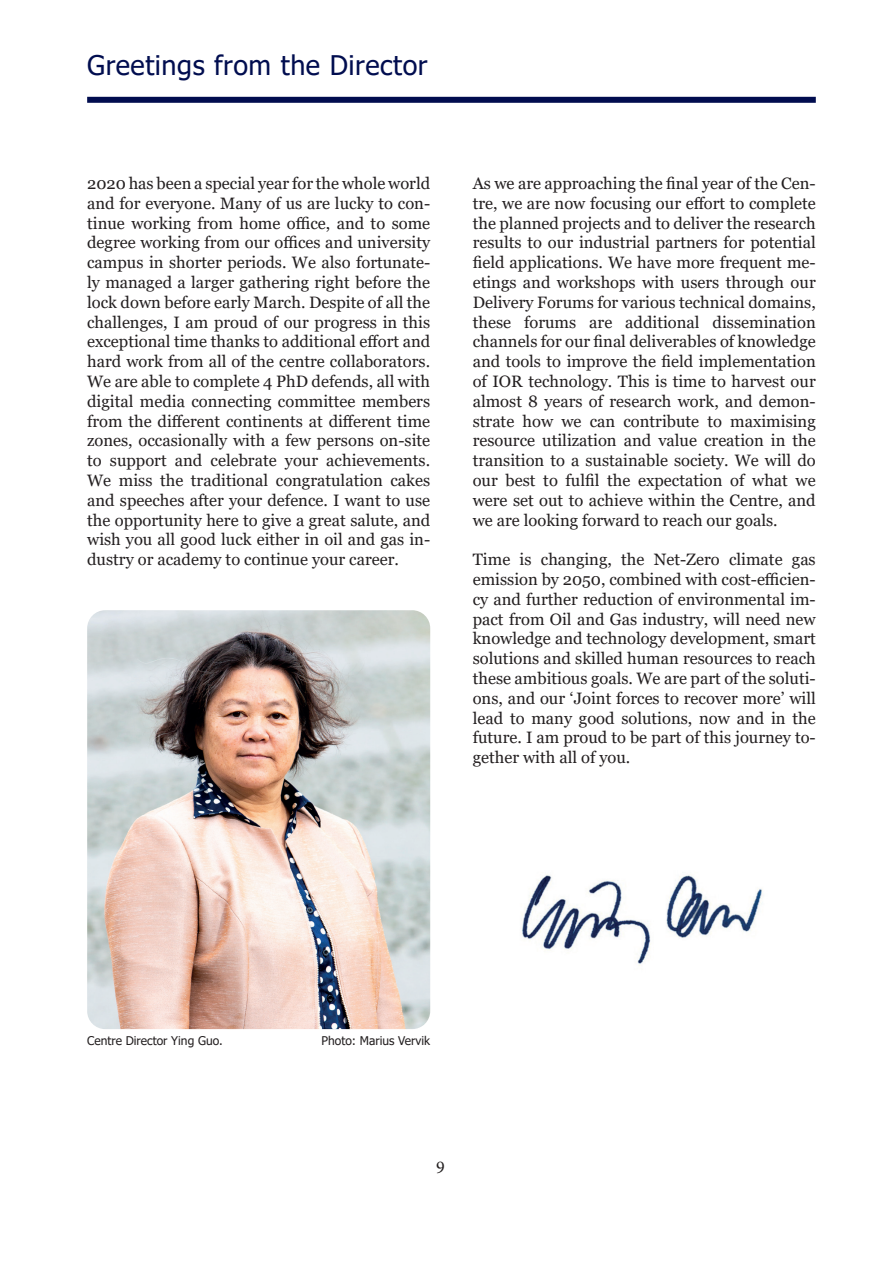
<style>
.page{position:relative;width:893px;height:1263px;background:#fff}
.page>*{position:absolute;margin:0;border:0;box-sizing:border-box;transform-origin:0 0}
.t1{font:27px "Tahoma";letter-spacing:.02em;color:#010d4f}
.t2{font:18px "Minion Pro";color:#231f20}
.t3{font:16.5px/19.8px "Georgia";color:#231f20;text-align:justify}
.t4{font:12px "Tahoma";color:#231f20}
</style>
<div class="page">
<div style="left:87px;top:97px;width:729px;height:6px;background:#010d4f"></div>
<img style="left:87px;top:610px;width:343px;height:419px">
<img style="left:522px;top:874px;width:241px;height:92px">
<h1 class="t1" style="left:87px;top:47px;width:342px">Greetings from the Director</h1>
<p class="t3" style="left:87px;top:174px;width:345px">2020 has been a special year for the whole world and for everyone. Many of us are lucky to con&shy;tinue working from home office, and to some degree working from our offices and university campus in shorter periods. We also fortunate&shy;ly managed a larger gathering right before the lock down before early March. Despite of all the challenges, I am proud of our progress in this exceptional time thanks to additional effort and hard work from all of the centre collaborators.<br>We are able to complete 4 PhD defends, all with digital media connecting committee members from the different continents at different time zones, occasionally with a few persons on-site to support and celebrate your achievements.<br>We miss the traditional congratulation cakes and speeches after your defence. I want to use the opportunity here to give a great salute, and wish you all good luck either in oil and gas in&shy;dustry or academy to continue your career.</p>
<p class="t3" style="left:473px;top:174px;width:345px">As we are approaching the final year of the Cen&shy;tre, we are now focusing our effort to complete the planned projects and to deliver the research results to our industrial partners for potential field applications. We have more frequent me&shy;etings and workshops with users through our Delivery Forums for various technical domains, these forums are additional dissemination channels for our final deliverables of knowledge and tools to improve the field implementation of IOR technology. This is time to harvest our almost 8 years of research work, and demon&shy;strate how we can contribute to maximising resource utilization and value creation in the transition to a sustainable society. We will do our best to fulfil the expectation of what we were set out to achieve within the Centre, and we are looking forward to reach our goals.</p>
<p class="t3" style="left:473px;top:550px;width:345px">Time is changing, the Net-Zero climate gas emission by 2050, combined with cost-efficien&shy;cy and further reduction of environmental im&shy;pact from Oil and Gas industry, will need new knowledge and technology development, smart solutions and skilled human resources to reach these ambitious goals. We are part of the soluti&shy;ons, and our ‘Joint forces to recover more’ will lead to many good solutions, now and in the future. I am proud to be part of this journey to&shy;gether with all of you.</p>
<p class="t4" style="left:87px;top:1032px;width:137px">Centre Director Ying Guo.</p>
<p class="t4" style="left:322px;top:1032px;width:110px">Photo: Marius Vervik</p>
<p class="t2" style="left:436px;top:1155px;width:10px">9</p>
</div>
